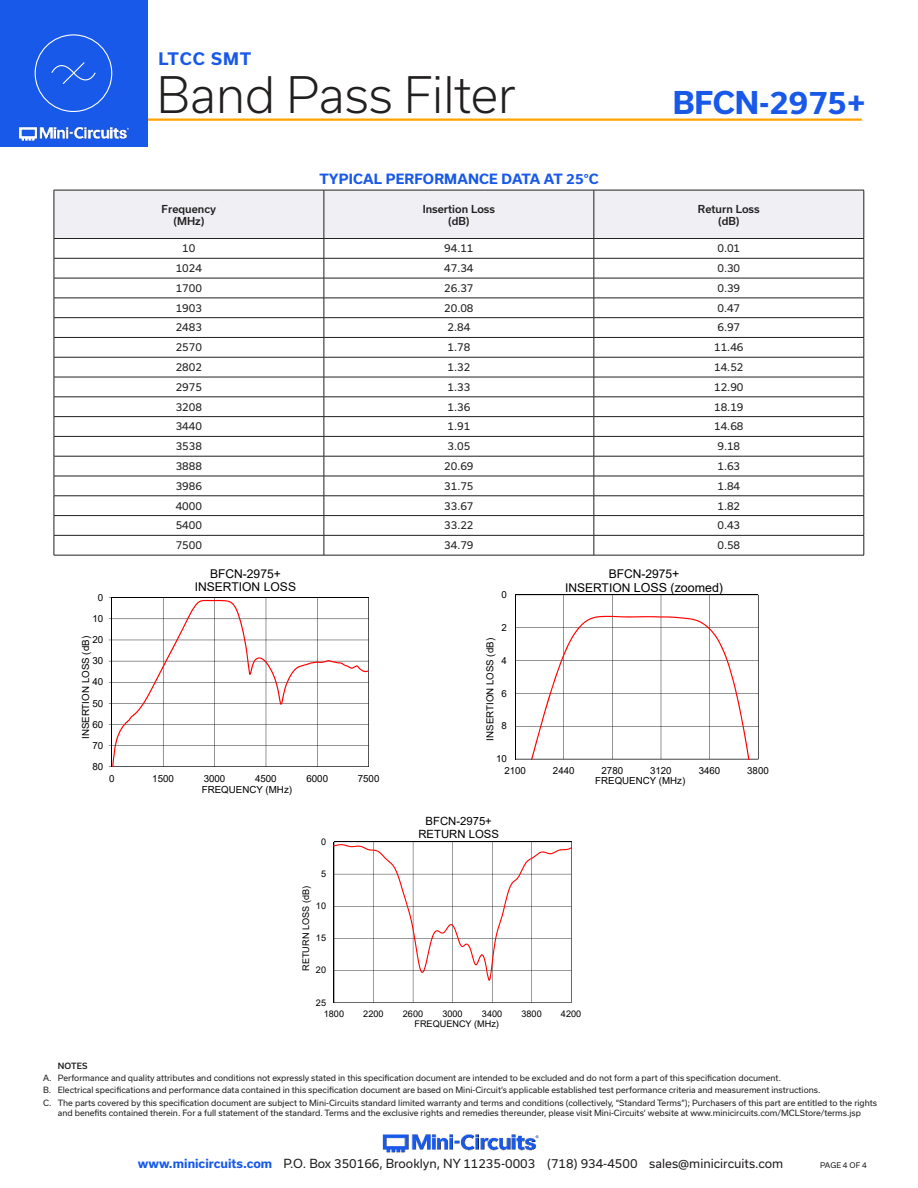
<style>
.page{position:relative;width:918px;height:1188px;background:#fff}
.page>*{position:absolute;margin:0;border:0;box-sizing:border-box;transform-origin:0 0}
.t1{font:300 48px "Usual";color:#221f1f}
.t2{font:700 30px "Usual";color:#1859ea}
.t3{font:700 16.5px "Usual";letter-spacing:.06em;color:#1859ea}
.t4{font:700 13.5px "Usual";letter-spacing:.015em;color:#1859ea}
.t5{font:12.45px "Arial";color:#000}
.t6{font:12.15px/14px "Arial";color:#000;text-align:center}
.t7{font:12px "Usual";color:#221f1f}
.t8{font:12px "Arial";color:#000}
.t9{font:11.25px/13px "Arial";color:#000;text-align:center}
.t10{font:10.5px "Usual";color:#221f1f}
.t11{font:500 10.5px/12.6px "Usual";color:#221f1f;text-align:center}
.t12{font:9.75px/21.1px "Arial";color:#000;text-align:center}
.t13{font:9.15px/10.9px "Arial";color:#000}
.t14{font:8.25px/12.1px "Usual";color:#221f1f}
.t15{font:500 8.25px "Usual";letter-spacing:.015em;color:#221f1f}
.t16{font:7.5px "Usual";color:#221f1f}
.s1{font-size:12.45px}
.s2{font-size:12px}
.s3{font-weight:700;color:#1859ea}
</style>
<div class="page">
<img style="left:382px;top:1134px;width:157px;height:19px">
<hr style="left:129px;top:118px;width:733px;height:3px;background:#ffa300">
<div style="left:0;top:0;width:147px;height:147px;background:#1859ea"></div>
<img style="left:19px;top:126px;width:110px;height:15px">
<div style="left:35px;top:34px;width:77px;height:78px;border:1px solid #fff;border-radius:50%"></div>
<svg style="left:51px;top:62px;width:45px;height:22px"></svg>
<svg style="left:54px;top:190px;width:811px;height:365px"></svg>
<hr style="left:54px;top:555px;width:270px;height:1px;background:#221f1f">
<hr style="left:324px;top:555px;width:270px;height:1px;background:#221f1f">
<hr style="left:594px;top:555px;width:270px;height:1px;background:#221f1f">
<hr style="left:369px;top:598px;width:1px;height:169px;background:#000">
<svg style="left:109px;top:598px;width:260px;height:169px"></svg>
<hr style="left:515px;top:759px;width:243px;height:1px;background:#000">
<hr style="left:758px;top:595px;width:1px;height:164px;background:#000">
<svg style="left:515px;top:595px;width:243px;height:164px"></svg>
<hr style="left:334px;top:1003px;width:237px;height:1px;background:#000">
<svg style="left:334px;top:842px;width:238px;height:161px"></svg>
<h3 class="t3" style="left:158px;top:50px;width:95px">LTCC SMT</h3>
<h1 class="t1" style="left:157px;top:68px;width:360px">Band Pass Filter</h1>
<h3 class="t4" style="left:319px;top:172px;width:281px">TYPICAL PERFORMANCE DATA AT 25°C</h3>
<h2 class="t2" style="left:673px;top:86px;width:194px">BFCN-2975+</h2>
<p class="t11" style="left:162px;top:203px;width:56px">Frequency (MHz)</p>
<p class="t11" style="left:423px;top:203px;width:74px">Insertion Loss (dB)</p>
<p class="t11" style="left:698px;top:203px;width:63px">Return Loss (dB)</p>
<p class="t10" style="left:182px;top:243px;width:15px">10</p>
<p class="t10" style="left:444px;top:243px;width:31px">94.11</p>
<p class="t10" style="left:717px;top:243px;width:24px">0.01</p>
<p class="t10" style="left:176px;top:263px;width:28px">1024</p>
<p class="t10" style="left:444px;top:263px;width:31px">47.34</p>
<p class="t10" style="left:717px;top:263px;width:24px">0.30</p>
<p class="t10" style="left:176px;top:283px;width:28px">1700</p>
<p class="t10" style="left:444px;top:283px;width:31px">26.37</p>
<p class="t10" style="left:717px;top:283px;width:24px">0.39</p>
<p class="t10" style="left:176px;top:303px;width:28px">1903</p>
<p class="t10" style="left:444px;top:303px;width:31px">20.08</p>
<p class="t10" style="left:717px;top:303px;width:24px">0.47</p>
<p class="t10" style="left:176px;top:322px;width:28px">2483</p>
<p class="t10" style="left:447px;top:322px;width:24px">2.84</p>
<p class="t10" style="left:717px;top:322px;width:24px">6.97</p>
<p class="t10" style="left:176px;top:342px;width:28px">2570</p>
<p class="t10" style="left:447px;top:342px;width:24px">1.78</p>
<p class="t10" style="left:714px;top:342px;width:31px">11.46</p>
<p class="t10" style="left:176px;top:362px;width:28px">2802</p>
<p class="t10" style="left:447px;top:362px;width:24px">1.32</p>
<p class="t10" style="left:714px;top:362px;width:31px">14.52</p>
<p class="t10" style="left:176px;top:382px;width:28px">2975</p>
<p class="t10" style="left:447px;top:382px;width:24px">1.33</p>
<p class="t10" style="left:714px;top:382px;width:31px">12.90</p>
<p class="t10" style="left:176px;top:402px;width:28px">3208</p>
<p class="t10" style="left:447px;top:402px;width:24px">1.36</p>
<p class="t10" style="left:714px;top:402px;width:31px">18.19</p>
<p class="t10" style="left:176px;top:421px;width:28px">3440</p>
<p class="t10" style="left:447px;top:421px;width:24px">1.91</p>
<p class="t10" style="left:714px;top:421px;width:31px">14.68</p>
<p class="t10" style="left:176px;top:441px;width:28px">3538</p>
<p class="t10" style="left:447px;top:441px;width:24px">3.05</p>
<p class="t10" style="left:717px;top:441px;width:24px">9.18</p>
<p class="t10" style="left:176px;top:461px;width:28px">3888</p>
<p class="t10" style="left:444px;top:461px;width:31px">20.69</p>
<p class="t10" style="left:717px;top:461px;width:24px">1.63</p>
<p class="t10" style="left:176px;top:481px;width:28px">3986</p>
<p class="t10" style="left:444px;top:481px;width:31px">31.75</p>
<p class="t10" style="left:717px;top:481px;width:24px">1.84</p>
<p class="t10" style="left:176px;top:501px;width:28px">4000</p>
<p class="t10" style="left:444px;top:501px;width:31px">33.67</p>
<p class="t10" style="left:717px;top:501px;width:24px">1.82</p>
<p class="t10" style="left:176px;top:520px;width:28px">5400</p>
<p class="t10" style="left:444px;top:520px;width:31px">33.22</p>
<p class="t10" style="left:717px;top:520px;width:24px">0.43</p>
<p class="t10" style="left:176px;top:540px;width:28px">7500</p>
<p class="t10" style="left:444px;top:540px;width:31px">34.79</p>
<p class="t10" style="left:717px;top:540px;width:24px">0.58</p>
<p class="t12" style="left:93px;top:587px;width:12px">0<br>10<br>20<br>30<br>40<br>50<br>60<br>70<br>80</p>
<p class="t12" style="left:75px;top:739px;width:104px;rotate:-90deg">INSERTION LOSS (dB)</p>
<h3 class="t6" style="left:195px;top:566px;width:103px">BFCN-2975+<br>INSERTION LOSS</h3>
<p class="t12" style="left:109px;top:767px;width:7px">0</p>
<p class="t12" style="left:152px;top:767px;width:23px">1500</p>
<p class="t12" style="left:204px;top:767px;width:23px">3000</p>
<p class="t12" style="left:255px;top:767px;width:23px">4500</p>
<p class="t12" style="left:306px;top:767px;width:23px">6000</p>
<p class="t12" style="left:358px;top:767px;width:23px">7500</p>
<p class="t12" style="left:202px;top:779px;width:92px">FREQUENCY (MHz)</p>
<h3 class="t8" style="left:609px;top:566px;width:72px">BFCN-2975<span class="s1">+</span></h3>
<h3 class="t5" style="left:565px;top:579px;width:160px"><span class="s2">INSERTION</span> LOSS (zoomed)</h3>
<p class="t12" style="left:501px;top:584px;width:7px">0</p>
<p class="t12" style="left:501px;top:617px;width:7px">2</p>
<p class="t12" style="left:501px;top:650px;width:7px">4</p>
<p class="t12" style="left:501px;top:682px;width:7px">6</p>
<p class="t12" style="left:501px;top:715px;width:7px">8</p>
<p class="t12" style="left:504px;top:753px;width:23px;line-height:11.6px;text-align:left;text-indent:-8px">10<br>2100</p>
<p class="t12" style="left:553px;top:760px;width:23px">2440</p>
<p class="t12" style="left:602px;top:760px;width:23px">2780</p>
<p class="t12" style="left:650px;top:760px;width:23px">3120</p>
<p class="t12" style="left:699px;top:760px;width:23px">3460</p>
<p class="t12" style="left:747px;top:760px;width:23px">3800</p>
<p class="t12" style="left:479px;top:741px;width:104px;rotate:-90deg">INSERTION LOSS (dB)</p>
<p class="t12" style="left:595px;top:770px;width:91px">FREQUENCY (MHz)</p>
<h3 class="t9" style="left:419px;top:814px;width:82px">BFCN-2975+<br>RETURN LOSS</h3>
<p class="t13" style="left:321px;top:836px;width:7px">0</p>
<p class="t13" style="left:321px;top:868px;width:7px">5</p>
<p class="t13" style="left:316px;top:900px;width:12px">10</p>
<p class="t13" style="left:316px;top:933px;width:12px">15</p>
<p class="t13" style="left:316px;top:965px;width:12px">20</p>
<p class="t13" style="left:324px;top:997px;width:22px;text-indent:-8px">25<br>1800</p>
<p class="t13" style="left:363px;top:1008px;width:22px">2200</p>
<p class="t13" style="left:403px;top:1008px;width:22px">2600</p>
<p class="t13" style="left:442px;top:1008px;width:22px">3000</p>
<p class="t13" style="left:482px;top:1008px;width:22px">3400</p>
<p class="t13" style="left:521px;top:1008px;width:22px">3800</p>
<p class="t13" style="left:561px;top:1008px;width:22px">4200</p>
<p class="t13" style="left:300px;top:971px;width:86px;rotate:-90deg">RETURN LOSS (dB)</p>
<p class="t13" style="left:414px;top:1018px;width:86px">FREQUENCY (MHz)</p>
<p class="t15" style="left:58px;top:1061px;width:31px">NOTES</p>
<p class="t14" style="left:43px;top:1073px;width:835px">A. Performance and quality attributes and conditions not expressly stated in this specification document are intended to be excluded and do not form a part of this specification document.<br>B. Electrical specifications and performance data contained in this specification document are based on Mini-Circuit’s applicable established test performance criteria and measurement instructions.<br>C. The parts covered by this specification document are subject to Mini-Circuits standard limited warranty and terms and conditions (collectively, “Standard Terms”); Purchasers of this part are entitled to the rights</p>
<p class="t14" style="left:58px;top:1107px;width:805px">and benefits contained therein. For a full statement of the standard. Terms and the exclusive rights and remedies thereunder, please visit Mini-Circuits’ website at www.minicircuits.com/MCLStore/terms.jsp</p>
<h3 class="t7" style="left:138px;top:1159px;width:647px"><span class="s3">www.minicircuits.com</span> P.O. Box 350166, Brooklyn, NY 11235-0003 (718) 934-4500 sales@minicircuits.com</h3>
<p class="t16" style="left:820px;top:1162px;width:48px">PAGE 4 OF 4</p>
</div>
